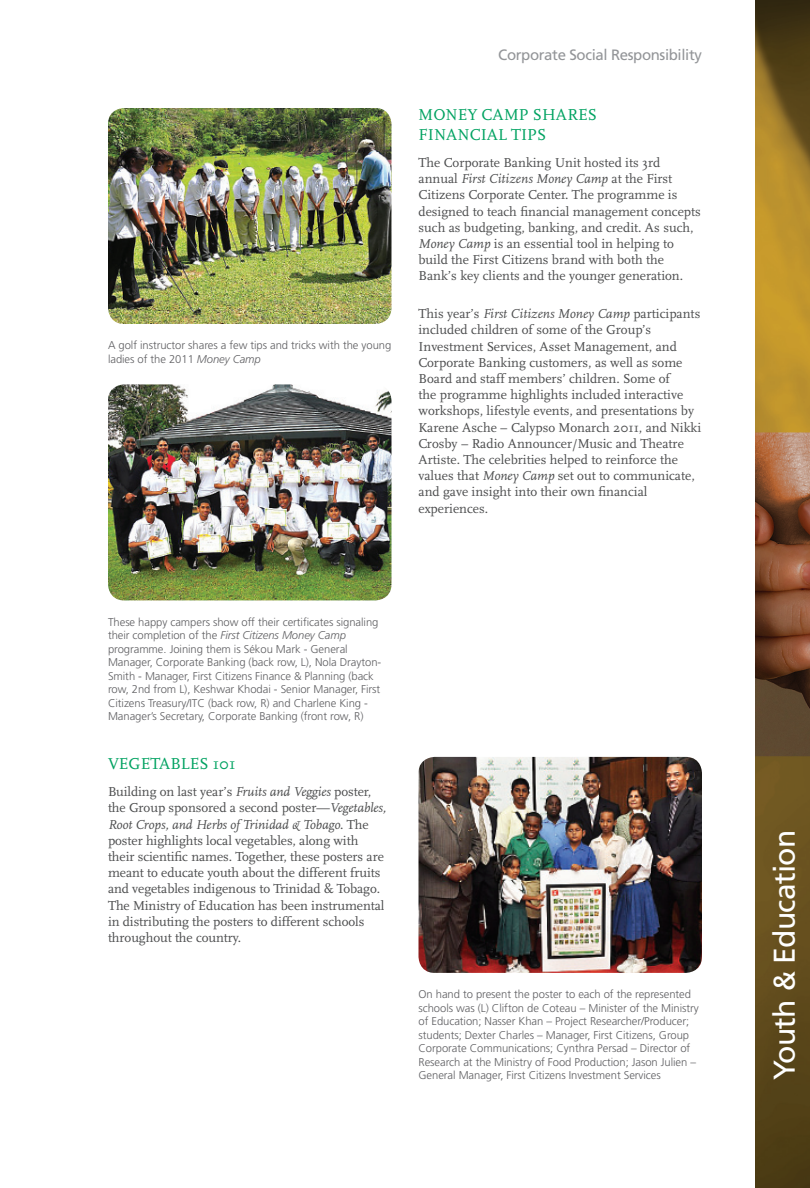
<style>
.page{position:relative;width:810px;height:1188px;background:#fff}
.page>*{position:absolute;margin:0;border:0;box-sizing:border-box;transform-origin:0 0}
.t1{font:30px "Frutiger";letter-spacing:-.025em;color:#fff}
.CSR_sub{font:16.5px/19.8px "Scala";color:#00a261}
.t2{font:15px "Frutiger";letter-spacing:-.025em;color:#939598}
.CSR_bodycopy{font:13.5px/16.2px "Scala";color:#4b4c4d}
.CSR_caption{font:300 11.25px/13.5px "Frutiger";letter-spacing:-.005em;color:#5f5f62}
.s1{font-style:italic}
</style>
<div class="page">
<img style="left:418px;top:757px;width:284px;height:216px">
<img style="left:108px;top:108px;width:284px;height:216px">
<img style="left:108px;top:384px;width:284px;height:216px">
<img style="left:756px;top:0;width:54px;height:1188px">
<p class="CSR_caption" style="left:108px;top:339px;width:285px">A golf instructor shares a few tips and tricks with the young ladies of the 2011 <span class="s1">Money Camp</span></p>
<p class="t2" style="left:498px;top:46px;width:205px">Corporate Social Responsibility</p>
<p class="CSR_sub" style="left:418px;top:105px;width:180px">MONEY CAMP SHARES<br>FINANCIAL TIPS</p>
<p class="CSR_bodycopy" style="left:418px;top:155px;width:284px">The Corporate Banking Unit hosted its 3rd annual <span class="s1">First Citizens Money Camp</span> at the First Citizens Corporate Center. The programme is designed to teach financial management concepts such as budgeting, banking, and credit. As such, <span class="s1">Money Camp</span> is an essential tool in helping to build the First Citizens brand with both the Bank’s key clients and the younger generation.</p>
<p class="CSR_bodycopy" style="left:418px;top:306px;width:284px">This year’s <span class="s1">First Citizens Money Camp</span> participants included children of some of the Group’s Investment Services, Asset Management, and Corporate Banking customers, as well as some Board and staff members’ children. Some of<br>the programme highlights included interactive workshops, lifestyle events, and presentations by Karene Asche – Calypso Monarch 2011, and Nikki Crosby – Radio Announcer/Music and Theatre Artiste. The celebrities helped to reinforce the values that <span class="s1">Money Camp</span> set out to communicate, and gave insight into their own financial experiences.</p>
<p class="CSR_caption" style="left:108px;top:615px;width:275px">These happy campers show off their certificates signaling their completion of the <span class="s1">First Citizens Money Camp </span>programme. Joining them is Sékou Mark - General Manager, Corporate Banking (back row, L), Nola Drayton-Smith - Manager, First Citizens Finance &amp; Planning (back row, 2nd from L), Keshwar Khodai - Senior Manager, First Citizens Treasury/ITC (back row, R) and Charlene King - Manager’s Secretary, Corporate Banking (front row, R)</p>
<p class="CSR_sub" style="left:108px;top:754px;width:129px">VEGETABLES 101</p>
<p class="CSR_bodycopy" style="left:108px;top:784px;width:280px">Building on last year’s <span class="s1">Fruits and Veggies</span> poster, the Group sponsored a second poster—<span class="s1">Vegetables, Root Crops, and Herbs of Trinidad &amp; Tobago</span>. The poster highlights local vegetables, along with their scientific names. Together, these posters are meant to educate youth about the different fruits and vegetables indigenous to Trinidad &amp; Tobago.<br>The Ministry of Education has been instrumental in distributing the posters to different schools throughout the country.</p>
<p class="CSR_caption" style="left:418px;top:988px;width:282px">On hand to present the poster to each of the represented schools was (L) Clifton de Coteau – Minister of the Ministry of Education; Nasser Khan – Project Researcher/Producer; students; Dexter Charles – Manager, First Citizens, Group Corporate Communications; Cynthra Persad – Director of Research at the Ministry of Food Production; Jason Julien – General Manager, First Citizens Investment Services</p>
<p class="t1" style="left:767px;top:1080px;width:252px;rotate:-90deg">Youth &amp; Education</p>
</div>
